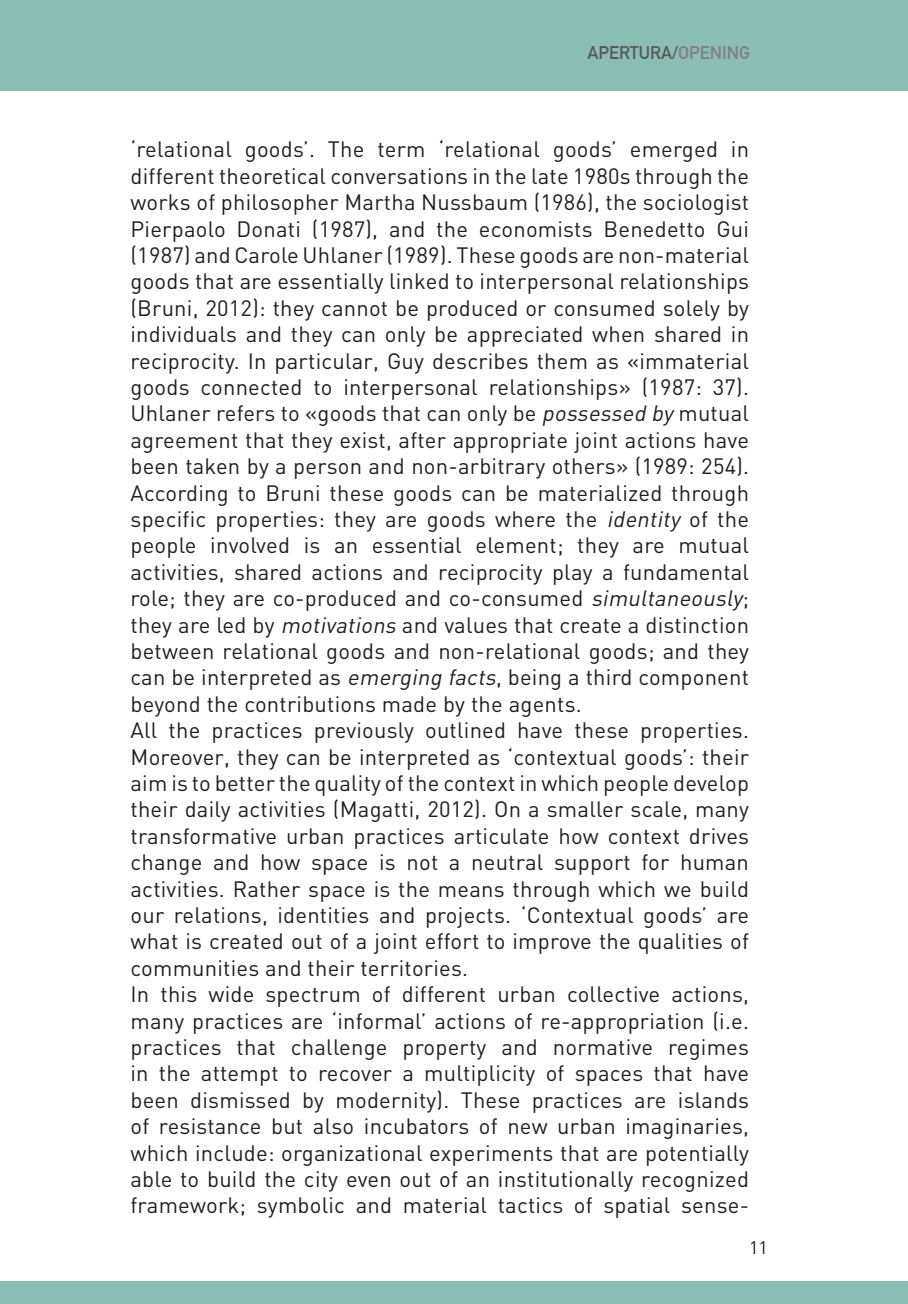
<style>
.page{position:relative;width:908px;height:1304px;background:#fff}
.page>*{position:absolute;margin:0;border:0;box-sizing:border-box;transform-origin:0 0}
.t1{font:22px/26.4px "DIN";letter-spacing:.01em;color:#231f20;text-align:justify}
.t2{font:700 18px "DIN Alternate";color:#57585a}
.t3{font:18px "DIN";color:#231f20}
.s1{color:#808285}
.s2{font-style:italic}
</style>
<div class="page">
<div style="left:0;top:0;width:907px;height:90px;background:#8abeb2"></div>
<div style="left:0;top:1281px;width:907px;height:23px;background:#8abeb2"></div>
<p class="t2" style="left:587px;top:39px;width:164px">APERTURA/<span class="s1">OPENING</span></p>
<p class="t1" style="left:130px;top:136px;width:620px">‘relational goods’. The term ‘relational goods’ emerged in different theoretical conversations in the late 1980s through the works of philosopher Martha Nussbaum (1986), the sociologist Pierpaolo Donati (1987), and the economists Benedetto Gui (1987) and Carole Uhlaner (1989). These goods are non-material goods that are essentially linked to interpersonal relationships (Bruni, 2012): they cannot be produced or consumed solely by individuals and they can only be appreciated when shared in reciprocity. In particular, Guy describes them as «immaterial goods connected to interpersonal relationships» (1987: 37).<br>Uhlaner refers to «goods that can only be <span class="s2">possessed by</span> mutual agreement that they exist, after appropriate joint actions have been taken by a person and non-arbitrary others» (1989: 254).<br>According to Bruni these goods can be materialized through specific properties: they are goods where the <span class="s2">identity</span> of the people involved is an essential element; they are mutual activities, shared actions and reciprocity play a fundamental role; they are co-produced and co-consumed <span class="s2">simultaneously</span>; they are led by <span class="s2">motivations</span> and values that create a distinction between relational goods and non-relational goods; and they can be interpreted as <span class="s2">emerging facts</span>, being a third component beyond the contributions made by the agents.</p>
<p class="t1" style="left:130px;top:717px;width:620px">All the practices previously outlined have these properties.<br>Moreover, they can be interpreted as ‘contextual goods’: their aim is to better the quality of the context in which people develop their daily activities (Magatti, 2012). On a smaller scale, many transformative urban practices articulate how context drives change and how space is not a neutral support for human activities. Rather space is the means through which we build our relations, identities and projects. ‘Contextual goods’ are what is created out of a joint effort to improve the qualities of communities and their territories.</p>
<p class="t1" style="left:130px;top:981px;width:620px">In this wide spectrum of different urban collective actions, many practices are ‘informal’ actions of re-appropriation (i.e. practices that challenge property and normative regimes in the attempt to recover a multiplicity of spaces that have been dismissed by modernity). These practices are islands of resistance but also incubators of new urban imaginaries, which include: organizational experiments that are potentially able to build the city even out of an institutionally recognized framework; symbolic and material tactics of spatial sense-</p>
<p class="t3" style="left:748px;top:1237px;width:20px">11</p>
</div>
